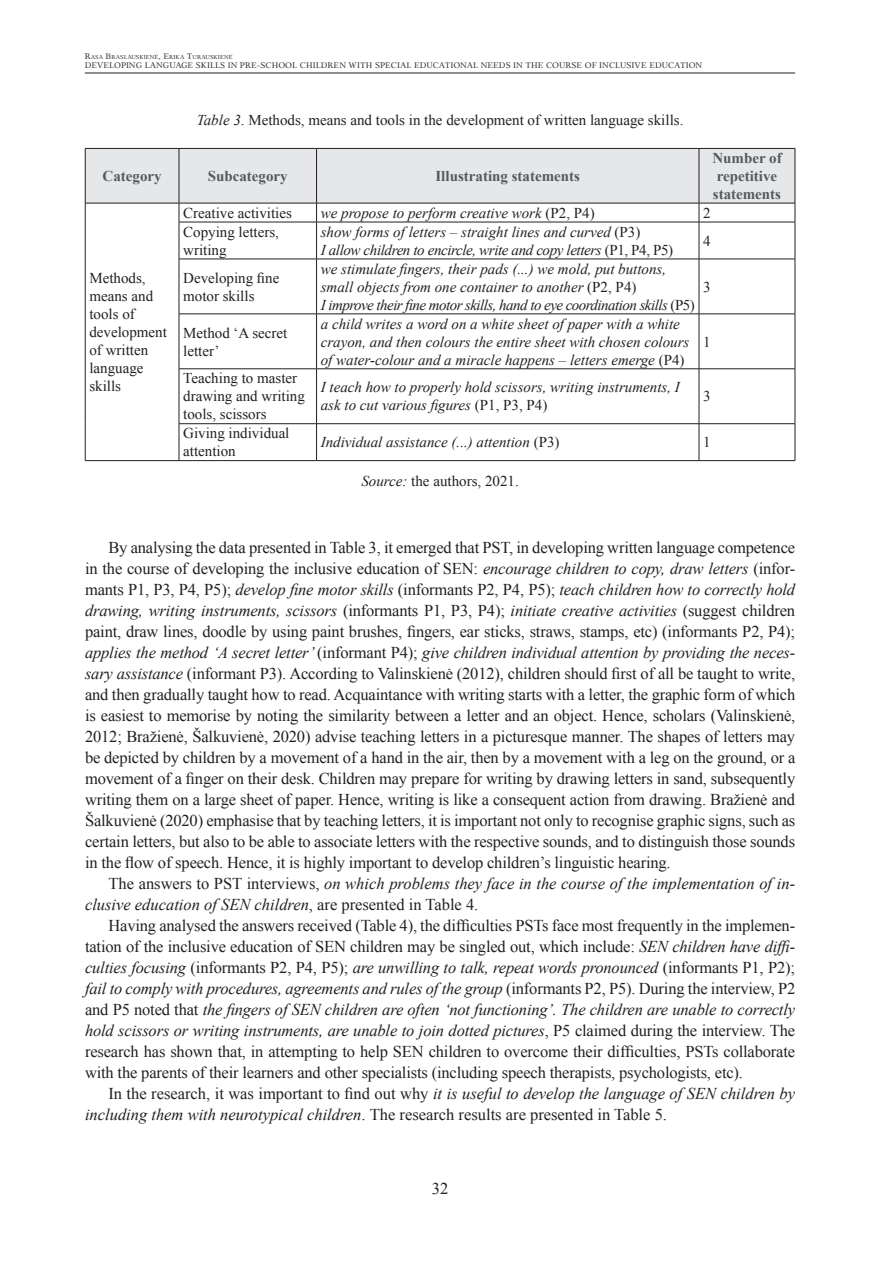
<style>
.page{position:relative;width:893px;height:1263px;background:#fff}
.page>*{position:absolute;margin:0;border:0;box-sizing:border-box;transform-origin:0 0}
.t1{font:16.5px/21px "Times New Roman";letter-spacing:-.01em;color:#231f20;text-align:justify}
.t2{font:italic 16.5px/21px "Times New Roman";color:#231f20}
.t3{font:italic 15px/18px "Times New Roman";color:#231f20}
.t4{font:15px/18px "Times New Roman";color:#231f20}
.t5{font:italic 15px/18px "Times New Roman";letter-spacing:-.025em;color:#231f20}
.t6{font:700 15px/18px "Times New Roman";color:#57585a}
.t7{font:9px "Palemonas";color:#231f20}
.t8{font:6.3px "Palemonas";color:#231f20}
.s1{font-size:9px}
.s2{font-style:italic}
.s3{font-style:normal}
</style>
<div class="page">
<hr style="left:85px;top:73px;width:710px;height:1px;background:#231f20">
<svg style="left:85px;top:148px;width:711px;height:74px"></svg>
<hr style="left:85px;top:222px;width:1px;height:37px;background:#231f20">
<hr style="left:179px;top:222px;width:138px;height:1px;background:#231f20">
<hr style="left:179px;top:222px;width:1px;height:37px;background:#231f20">
<hr style="left:317px;top:222px;width:382px;height:1px;background:#231f20">
<hr style="left:316px;top:222px;width:1px;height:37px;background:#231f20">
<hr style="left:699px;top:222px;width:96px;height:1px;background:#231f20">
<hr style="left:699px;top:222px;width:1px;height:37px;background:#231f20">
<hr style="left:795px;top:222px;width:1px;height:37px;background:#231f20">
<hr style="left:85px;top:259px;width:1px;height:55px;background:#231f20">
<hr style="left:179px;top:259px;width:138px;height:1px;background:#231f20">
<hr style="left:179px;top:259px;width:1px;height:55px;background:#231f20">
<hr style="left:317px;top:259px;width:382px;height:1px;background:#231f20">
<hr style="left:316px;top:259px;width:1px;height:55px;background:#231f20">
<hr style="left:699px;top:259px;width:96px;height:1px;background:#231f20">
<hr style="left:699px;top:259px;width:1px;height:55px;background:#231f20">
<hr style="left:795px;top:259px;width:1px;height:55px;background:#231f20">
<hr style="left:85px;top:314px;width:1px;height:55px;background:#231f20">
<hr style="left:179px;top:314px;width:138px;height:1px;background:#231f20">
<hr style="left:179px;top:314px;width:1px;height:55px;background:#231f20">
<hr style="left:317px;top:314px;width:382px;height:1px;background:#231f20">
<hr style="left:316px;top:314px;width:1px;height:55px;background:#231f20">
<hr style="left:699px;top:314px;width:96px;height:1px;background:#231f20">
<hr style="left:699px;top:314px;width:1px;height:55px;background:#231f20">
<hr style="left:795px;top:314px;width:1px;height:55px;background:#231f20">
<hr style="left:85px;top:369px;width:1px;height:55px;background:#231f20">
<hr style="left:179px;top:368px;width:138px;height:1px;background:#231f20">
<hr style="left:179px;top:369px;width:1px;height:54px;background:#231f20">
<hr style="left:317px;top:368px;width:382px;height:1px;background:#231f20">
<hr style="left:316px;top:369px;width:1px;height:54px;background:#231f20">
<hr style="left:699px;top:368px;width:96px;height:1px;background:#231f20">
<hr style="left:699px;top:369px;width:1px;height:54px;background:#231f20">
<hr style="left:795px;top:369px;width:1px;height:54px;background:#231f20">
<hr style="left:85px;top:424px;width:1px;height:36px;background:#231f20">
<hr style="left:179px;top:423px;width:138px;height:1px;background:#231f20">
<hr style="left:179px;top:424px;width:1px;height:36px;background:#231f20">
<hr style="left:317px;top:423px;width:382px;height:1px;background:#231f20">
<hr style="left:316px;top:424px;width:1px;height:36px;background:#231f20">
<hr style="left:699px;top:423px;width:96px;height:1px;background:#231f20">
<hr style="left:699px;top:424px;width:1px;height:36px;background:#231f20">
<hr style="left:795px;top:424px;width:1px;height:36px;background:#231f20">
<hr style="left:85px;top:460px;width:94px;height:1px;background:#231f20">
<hr style="left:179px;top:460px;width:138px;height:1px;background:#231f20">
<hr style="left:317px;top:460px;width:382px;height:1px;background:#231f20">
<hr style="left:699px;top:460px;width:96px;height:1px;background:#231f20">
<p class="t8" style="left:85px;top:52px;width:149px"><span class="s1">R</span>ASA <span class="s1">B</span>RASLAUSKIENĖ<span class="s1">, E</span>RIKA <span class="s1">T</span>URAUSKIENĖ</p>
<p class="t7" style="left:85px;top:58px;width:619px">DEVELOPING LANGUAGE SKILLS IN PRE-SCHOOL CHILDREN WITH SPECIAL EDUCATIONAL NEEDS IN THE COURSE OF INCLUSIVE EDUCATION</p>
<p class="t4" style="left:197px;top:111px;width:488px"><span class="s2">Table 3</span>. Methods, means and tools in the development of written language skills.</p>
<p class="t6" style="left:103px;top:166px;width:61px">Category</p>
<p class="t6" style="left:208px;top:166px;width:81px">Subcategory</p>
<p class="t6" style="left:435px;top:166px;width:146px">Illustrating statements</p>
<p class="t6" style="left:712px;top:148px;width:72px">Number of repetitive statements</p>
<p class="t4" style="left:89px;top:269px;width:79px">Methods, means and tools of development of written language skills</p>
<p class="t4" style="left:183px;top:203px;width:110px">Creative activities</p>
<p class="t3" style="left:321px;top:203px;width:275px">we propose to perform creative work <span class="s3">(P2, P4)</span></p>
<p class="t4" style="left:703px;top:203px;width:9px">2</p>
<p class="t4" style="left:183px;top:222px;width:97px">Copying letters, writing</p>
<p class="t5" style="left:321px;top:222px;width:354px">show forms of letters – straight lines and curved <span class="s3">(P3)<br></span>I allow children to encircle, write and copy letters <span class="s3">(P1, P4, P5)</span></p>
<p class="t4" style="left:703px;top:231px;width:9px">4</p>
<p class="t4" style="left:183px;top:268px;width:98px">Developing fine motor skills</p>
<p class="t3" style="left:321px;top:259px;width:375px">we stimulate fingers, their pads (...) we mold, put buttons, small objects from one container to another <span class="s3">(P2, P4)<br></span>I improve their fine motor skills, hand to eye coordination skills <span class="s3">(P5)</span></p>
<p class="t4" style="left:703px;top:277px;width:9px">3</p>
<p class="t4" style="left:183px;top:323px;width:106px">Method ‘A secret letter’</p>
<p class="t3" style="left:321px;top:314px;width:370px">a child writes a word on a white sheet of paper with a white crayon, and then colours the entire sheet with chosen colours of water-colour and a miracle happens – letters emerge <span class="s3">(P4)</span></p>
<p class="t4" style="left:703px;top:332px;width:9px">1</p>
<p class="t4" style="left:183px;top:369px;width:123px">Teaching to master drawing and writing tools, scissors</p>
<p class="t3" style="left:321px;top:378px;width:361px">I teach how to properly hold scissors, writing instruments, I ask to cut various figures <span class="s3">(P1, P3, P4)</span></p>
<p class="t4" style="left:703px;top:387px;width:9px">3</p>
<p class="t4" style="left:183px;top:424px;width:108px">Giving individual attention</p>
<p class="t3" style="left:321px;top:433px;width:240px">Individual assistance (...) attention <span class="s3">(P3)</span></p>
<p class="t4" style="left:703px;top:433px;width:9px">1</p>
<p class="t4" style="left:361px;top:471px;width:159px"><span class="s2">Source:</span> the authors, 2021.</p>
<p class="t1" style="left:85px;top:537px;width:712px;text-indent:23px">By analysing the data presented in Table 3, it emerged that PST, in developing written language competence in the course of developing the inclusive education of SEN: <span class="s2">encourage children to copy, draw letters</span> (infor&shy;mants P1, P3, P4, P5); <span class="s2">develop fine motor skills</span> (informants P2, P4, P5); <span class="s2">teach children how to correctly hold drawing, writing instruments, scissors</span> (informants P1, P3, P4); <span class="s2">initiate creative activities</span> (suggest children paint, draw lines, doodle by using paint brushes, fingers, ear sticks, straws, stamps, etc) (informants P2, P4); <span class="s2">applies the method ‘A secret letter’</span> (informant P4); <span class="s2">give children individual attention by providing the neces&shy;sary assistance</span> (informant P3). According to Valinskienė (2012), children should first of all be taught to write, and then gradually taught how to read. Acquaintance with writing starts with a letter, the graphic form of which is easiest to memorise by noting the similarity between a letter and an object. Hence, scholars (Valinskienė, 2012; Bražienė, Šalkuvienė, 2020) advise teaching letters in a picturesque manner. The shapes of letters may be depicted by children by a movement of a hand in the air, then by a movement with a leg on the ground, or a movement of a finger on their desk. Children may prepare for writing by drawing letters in sand, subsequently writing them on a large sheet of paper. Hence, writing is like a consequent action from drawing. Bražienė and Šalkuvienė (2020) emphasise that by teaching letters, it is important not only to recognise graphic signs, such as certain letters, but also to be able to associate letters with the respective sounds, and to distinguish those sounds in the flow of speech. Hence, it is highly important to develop children’s linguistic hearing.</p>
<p class="t2" style="left:85px;top:873px;width:712px;text-indent:23px"><span class="s3">The answers to PST interviews,</span> on which problems they face in the course of the implementation of in&shy;clusive education of SEN children<span class="s3">, are presented in Table 4.</span></p>
<p class="t1" style="left:85px;top:915px;width:712px;text-indent:23px">Having analysed the answers received (Table 4), the difficulties PSTs face most frequently in the implemen&shy;tation of the inclusive education of SEN children may be singled out, which include: <span class="s2">SEN children have diffi&shy;culties focusing</span> (informants P2, P4, P5); <span class="s2">are unwilling to talk, repeat words pronounced</span> (informants P1, P2); <span class="s2">fail to comply with procedures, agreements and rules of the group</span> (informants P2, P5). During the interview, P2 and P5 noted that <span class="s2">the fingers of SEN children are often ‘not functioning’. The children are unable to correctly hold scissors or writing instruments, are unable to join dotted pictures</span>, P5 claimed during the interview. The research has shown that, in attempting to help SEN children to overcome their difficulties, PSTs collaborate with the parents of their learners and other specialists (including speech therapists, psychologists, etc).</p>
<p class="t2" style="left:85px;top:1083px;width:712px;text-indent:23px"><span class="s3">In the research, it was important to find out why</span> it is useful to develop the language of SEN children by including them with neurotypical children<span class="s3">. The research results are presented in Table 5.</span></p>
<p class="t1" style="left:432px;top:1178px;width:18px">32</p>
</div>
